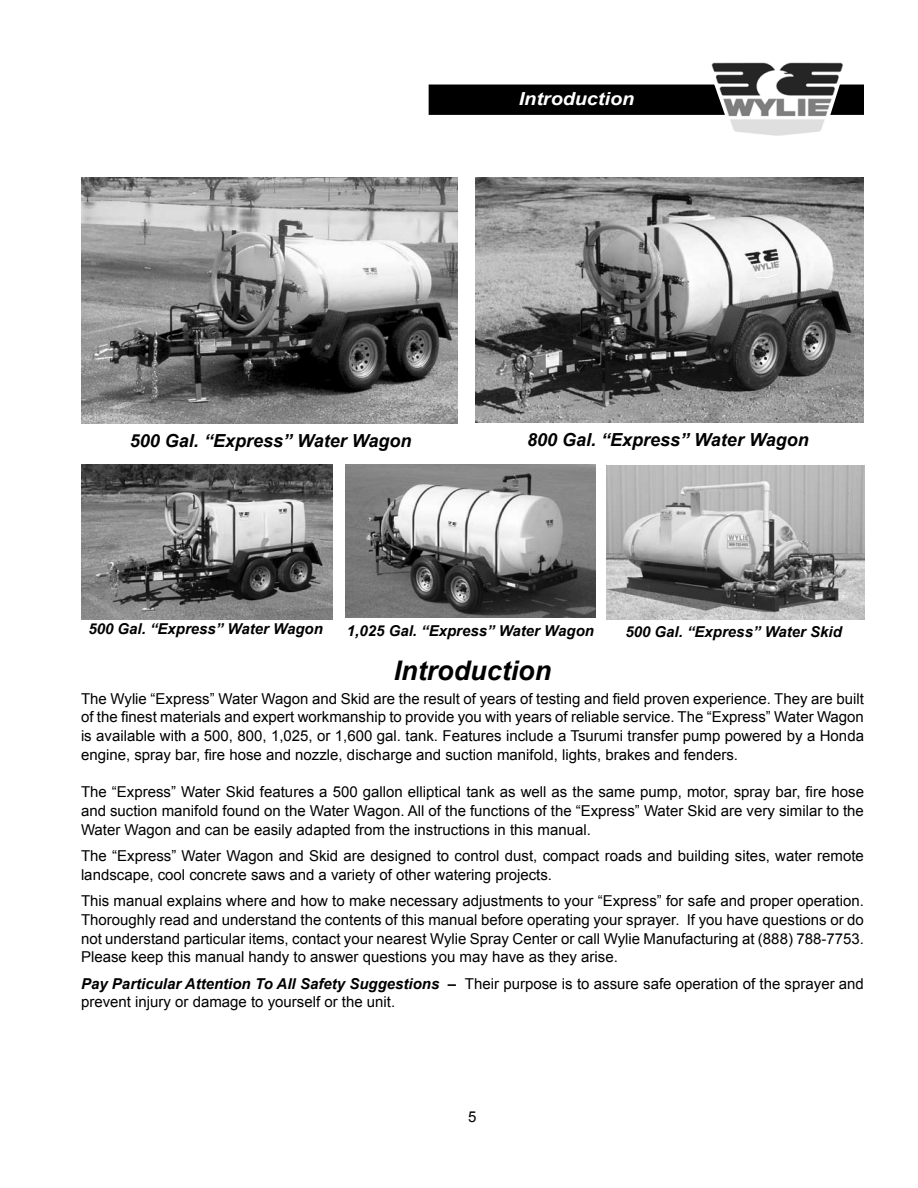
<style>
.page{position:relative;width:918px;height:1188px;background:#fff}
.page>*{position:absolute;margin:0;border:0;box-sizing:border-box;transform-origin:0 0}
.t1{font:italic 700 27px "Arial";color:#000}
.t2{font:italic 700 18px "Arial";color:#000}
.t3{font:italic 700 18px "Arial";color:#fff;scale:1.1 1}
.t4{font:15px/18.8px "Arial";color:#000;text-align:justify}
.t5{font:italic 700 15px "Arial";color:#000}
.s1{font-weight:700;font-style:italic}
</style>
<div class="page">
<div style="left:429px;top:85px;width:434px;height:29px;background:#000"></div>
<div style="left:429px;top:85px;width:435px;height:30px;border:2px solid #000"></div>
<img style="left:708px;top:62px;width:131px;height:74px">
<img style="left:606px;top:465px;width:259px;height:154px">
<img style="left:81px;top:178px;width:377px;height:246px">
<img style="left:345px;top:465px;width:251px;height:153px">
<img style="left:476px;top:177px;width:388px;height:246px">
<img style="left:81px;top:465px;width:251px;height:154px">
<p class="t3" style="left:519px;top:87px;width:106px">Introduction</p>
<p class="t2" style="left:130px;top:429px;width:283px">500 Gal. “Express” Water Wagon</p>
<p class="t2" style="left:527px;top:428px;width:283px">800 Gal. “Express” Water Wagon</p>
<p class="t5" style="left:88px;top:619px;width:236px">500 Gal. “Express” Water Wagon</p>
<p class="t5" style="left:347px;top:621px;width:249px">1,025 Gal. “Express” Water Wagon</p>
<p class="t5" style="left:625px;top:622px;width:218px">500 Gal. “Express” Water Skid</p>
<h1 class="t1" style="left:394px;top:653px;width:159px">Introduction</h1>
<p class="t4" style="left:81px;top:689px;width:785px">The Wylie “Express” Water Wagon and Skid are the result of years of testing and field proven experience. They are built of the finest materials and expert workmanship to provide you with years of reliable service. The “Express” Water Wagon is available with a 500, 800, 1,025, or 1,600 gal. tank. Features include a Tsurumi transfer pump powered by a Honda engine, spray bar, fire hose and nozzle, discharge and suction manifold, lights, brakes and fenders.</p>
<p class="t4" style="left:81px;top:783px;width:785px">The “Express” Water Skid features a 500 gallon elliptical tank as well as the same pump, motor, spray bar, fire hose and suction manifold found on the Water Wagon. All of the functions of the “Express” Water Skid are very similar to the Water Wagon and can be easily adapted from the instructions in this manual.</p>
<p class="t4" style="left:81px;top:847px;width:784px">The “Express” Water Wagon and Skid are designed to control dust, compact roads and building sites, water remote landscape, cool concrete saws and a variety of other watering projects.</p>
<p class="t4" style="left:81px;top:892px;width:784px">This manual explains where and how to make necessary adjustments to your “Express” for safe and proper operation.<br>Thoroughly read and understand the contents of this manual before operating your sprayer. If you have questions or do not understand particular items, contact your nearest Wylie Spray Center or call Wylie Manufacturing at (888) 788-7753.<br>Please keep this manual handy to answer questions you may have as they arise.</p>
<p class="t4" style="left:81px;top:974px;width:784px"><span class="s1">Pay Particular Attention To All Safety Suggestions –</span> Their purpose is to assure safe operation of the sprayer and prevent injury or damage to yourself or the unit.</p>
<p class="t4" style="left:468px;top:1107px;width:10px">5</p>
</div>
